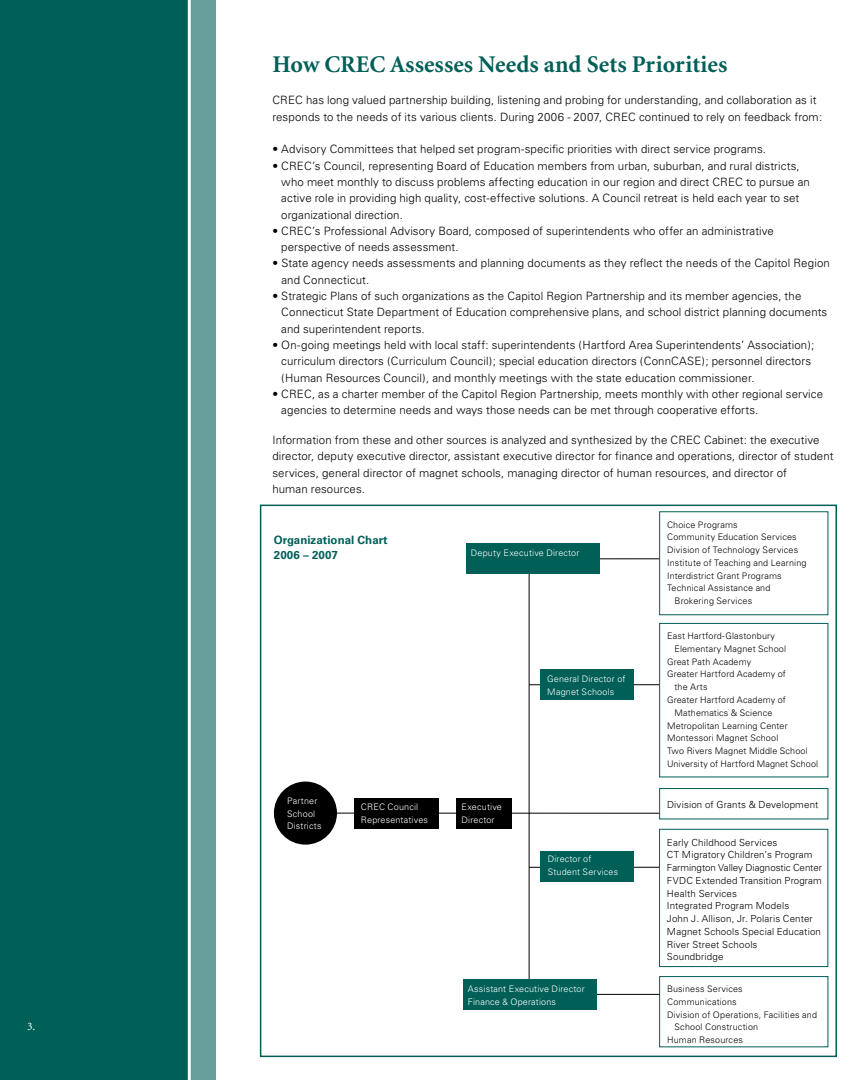
<style>
.page{position:relative;width:864px;height:1080px;background:#fff}
.page>*{position:absolute;margin:0;border:0;box-sizing:border-box;transform-origin:0 0}
.t1{font:700 24px "Minion";letter-spacing:.005em;color:#005f57}
.t2{font:300 11.55px/16.4px "Univers";letter-spacing:.01em;color:#000}
.t3{font:700 11.55px/15px "Univers";letter-spacing:.005em;color:#005f57}
.t4{font:11.55px "Minion";color:#fff}
.t5{font:300 9.75px/12.8px "Univers";letter-spacing:.015em;color:#000}
.t6{font:300 9px "Univers";letter-spacing:.02em;color:#000}
.t7{font:300 9px/12.8px "Univers";letter-spacing:.02em;color:#fff}
.s1{font-family:"Helvetica Neue"}
</style>
<div class="page">
<div style="left:260px;top:505px;width:577px;height:552px;border:2px solid #005f57"></div>
<div style="left:659px;top:976px;width:169px;height:71px;border:1px solid #005f57"></div>
<hr style="left:529px;top:867px;width:131px;height:1px;background:#000">
<div style="left:659px;top:829px;width:169px;height:138px;border:1px solid #005f57"></div>
<hr style="left:544px;top:558px;width:116px;height:1px;background:#000">
<hr style="left:596px;top:994px;width:64px;height:1px;background:#000">
<hr style="left:529px;top:571px;width:1px;height:414px;background:#000">
<hr style="left:299px;top:813px;width:361px;height:1px;background:#000">
<div style="left:0;top:0;width:216px;height:1080px;background:#005f57"></div>
<div style="left:189px;top:0;width:27px;height:1080px;background:#669f9a"></div>
<hr style="left:188px;top:0;width:3px;height:1080px;background:#fff">
<div style="left:466px;top:543px;width:133px;height:31px;background:#005f57"></div>
<div style="left:463px;top:980px;width:133px;height:30px;background:#005f57"></div>
<div style="left:541px;top:851px;width:93px;height:30px;background:#005f57"></div>
<hr style="left:529px;top:684px;width:131px;height:1px;background:#000">
<div style="left:541px;top:670px;width:93px;height:30px;background:#005f57"></div>
<div style="left:274px;top:782px;width:63px;height:63px;background:#000;border-radius:50%"></div>
<div style="left:355px;top:798px;width:84px;height:30px;background:#000"></div>
<div style="left:456px;top:798px;width:56px;height:30px;background:#000"></div>
<div style="left:659px;top:623px;width:169px;height:154px;border:1px solid #005f57"></div>
<div style="left:659px;top:788px;width:169px;height:31px;border:1px solid #005f57"></div>
<p class="t4" style="left:27px;top:1021px;width:10px">3.</p>
<h1 class="t1" style="left:272px;top:52px;width:456px">How CREC Assesses Needs and Sets Priorities</h1>
<p class="t2" style="left:272px;top:92px;width:551px">CREC has long valued partnership building, listening and probing for understanding, and collaboration as it responds to the needs of its various clients. During 2006 - 2007, CREC continued to rely on feedback from:</p>
<p class="t2" style="left:272px;top:141px;width:495px">• Advisory Committees that helped set program-specific priorities with direct service programs.</p>
<p class="t2" style="left:281px;top:157px;width:530px;text-indent:-9px">• CREC’s Council, representing Board of Education members from urban, suburban, and rural districts, who meet monthly to discuss problems affecting education in our region and direct CREC to pursue an active role in providing high quality, cost-effective solutions. A Council retreat is held each year to set organizational direction.</p>
<p class="t2" style="left:281px;top:223px;width:494px;text-indent:-9px">• CREC’s Professional Advisory Board, composed of superintendents who offer an administrative perspective of needs assessment.</p>
<p class="t2" style="left:281px;top:255px;width:550px;text-indent:-9px">• State agency needs assessments and planning documents as they reflect the needs of the Capitol Region and Connecticut.</p>
<p class="t2" style="left:281px;top:288px;width:548px;text-indent:-9px">• Strategic Plans of such organizations as the Capitol Region Partnership and its member agencies, the<br>Connecticut State Department of Education comprehensive plans, and school district planning documents and superintendent reports.</p>
<p class="t2" style="left:281px;top:337px;width:535px;text-indent:-9px">• On-going meetings held with local staff: superintendents (Hartford Area Superintendents’ Association); curriculum directors (Curriculum Council); special education directors (ConnCASE); personnel directors (Human Resources Council), and monthly meetings with the state education commissioner.</p>
<p class="t2" style="left:281px;top:386px;width:543px;text-indent:-9px">• CREC, as a charter member of the Capitol Region Partnership, meets monthly with other regional service agencies to determine needs and ways those needs can be met through cooperative efforts.</p>
<p class="t2" style="left:272px;top:432px;width:563px">Information from these and other sources is analyzed and synthesized by the CREC Cabinet: the executive director, deputy executive director, assistant executive director for finance and operations, director of student services, general director of magnet schools, managing director of human resources, and director of<br>human resources.</p>
<p class="t3" style="left:274px;top:532px;width:115px">Organizational Chart<br>2006 – 2007</p>
<p class="t7" style="left:471px;top:546px;width:110px">Deputy Executive Director</p>
<p class="t7" style="left:547px;top:672px;width:80px">General Director of<br>Magnet Schools</p>
<p class="t7" style="left:287px;top:794px;width:36px">Partner<br>School<br>Districts</p>
<p class="t7" style="left:361px;top:801px;width:69px">CREC Council<br>Representatives</p>
<p class="t7" style="left:462px;top:800px;width:42px">Executive<br>Director</p>
<p class="t7" style="left:548px;top:853px;width:72px">Director of<br>Student Services</p>
<p class="t7" style="left:468px;top:982px;width:118px">Assistant Executive Director<br>Finance <span class="s1">&amp;</span> Operations</p>
<p class="t6" style="left:667px;top:519px;width:72px">Choice Programs</p>
<p class="t6" style="left:667px;top:532px;width:131px">Community Education Services</p>
<p class="t6" style="left:667px;top:544px;width:133px">Division of Technology Services</p>
<p class="t6" style="left:667px;top:557px;width:141px">Institute of Teaching and Learning</p>
<p class="t6" style="left:667px;top:570px;width:116px">Interdistrict Grant Programs</p>
<p class="t6" style="left:667px;top:583px;width:105px">Technical Assistance and</p>
<p class="t6" style="left:675px;top:595px;width:79px">Brokering Services</p>
<p class="t6" style="left:667px;top:631px;width:110px">East Hartford-Glastonbury</p>
<p class="t6" style="left:674px;top:643px;width:113px">Elementary Magnet School</p>
<p class="t6" style="left:667px;top:656px;width:86px">Great Path Academy</p>
<p class="t6" style="left:667px;top:669px;width:120px">Greater Hartford Academy of</p>
<p class="t6" style="left:674px;top:682px;width:35px">the Arts</p>
<p class="t6" style="left:667px;top:694px;width:120px">Greater Hartford Academy of</p>
<p class="t6" style="left:674px;top:707px;width:99px">Mathematics &amp; Science</p>
<p class="t6" style="left:667px;top:720px;width:122px">Metropolitan Learning Center</p>
<p class="t6" style="left:667px;top:733px;width:113px">Montessori Magnet School</p>
<p class="t6" style="left:667px;top:745px;width:142px">Two Rivers Magnet Middle School</p>
<p class="t6" style="left:667px;top:758px;width:153px">University of Hartford Magnet School</p>
<p class="t5" style="left:667px;top:798px;width:153px">Division of Grants &amp; Development</p>
<p class="t5" style="left:667px;top:836px;width:157px">Early Childhood Services<br>CT Migratory Children’s Program<br>Farmington Valley Diagnostic Center<br>FVDC Extended Transition Program<br>Health Services<br>Integrated Program Models<br>John J. Allison, Jr. Polaris Center<br>Magnet Schools Special Education<br>River Street Schools<br>Soundbridge</p>
<p class="t6" style="left:667px;top:983px;width:77px">Business Services</p>
<p class="t6" style="left:667px;top:996px;width:71px">Communications</p>
<p class="t6" style="left:667px;top:1009px;width:152px">Division of Operations, Facilities and</p>
<p class="t6" style="left:675px;top:1022px;width:85px">School Construction</p>
<p class="t6" style="left:667px;top:1034px;width:78px">Human Resources</p>
</div>
